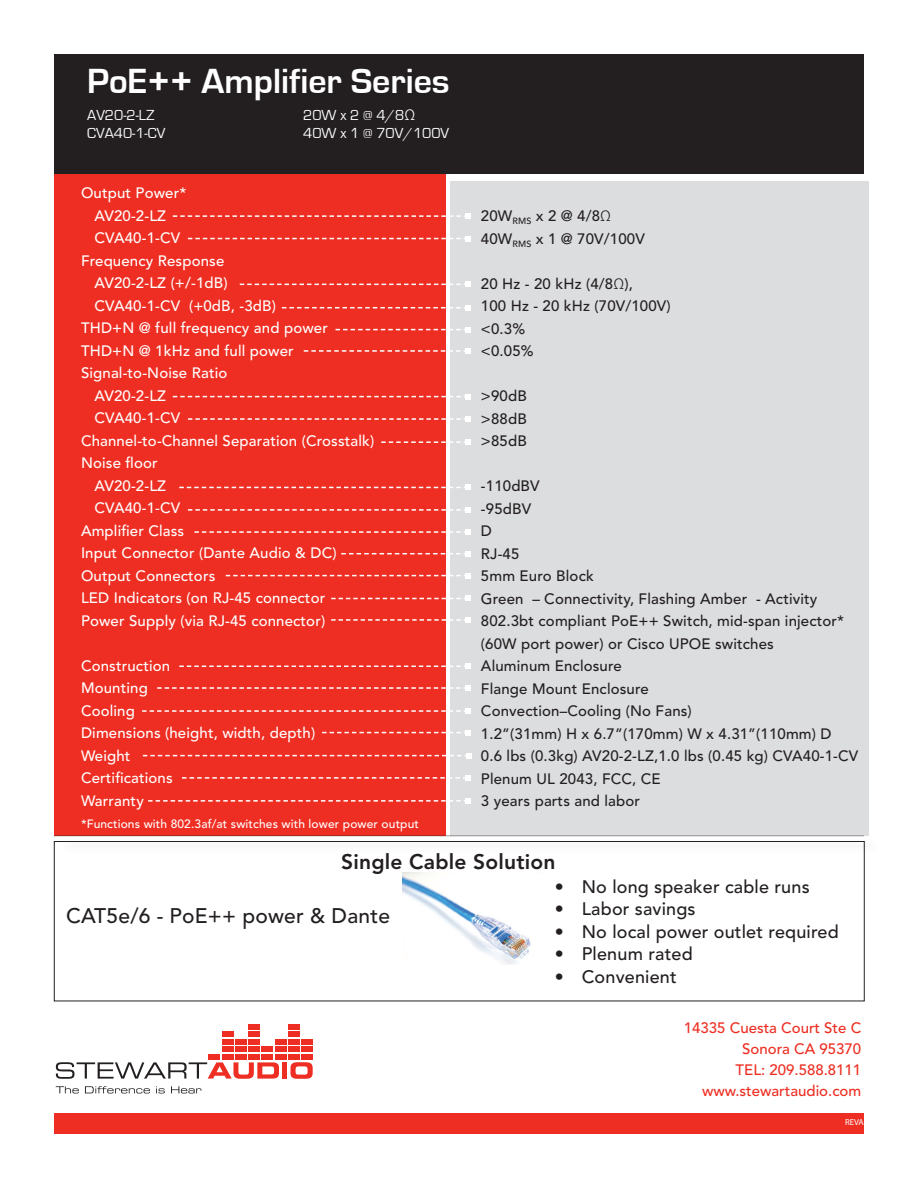
<style>
.page{position:relative;width:918px;height:1188px;background:#fff}
.page>*{position:absolute;margin:0;border:0;box-sizing:border-box;transform-origin:0 0}
.t1{font:700 36px "Eurostile";color:#fff}
.t2{font:500 21px "Avenir LT Std";letter-spacing:.01em;color:#231f20}
.t3{font:800 21px "Avenir LT Std";letter-spacing:.01em;color:#231f20}
.t4{font:500 18px "Avenir LT Std";letter-spacing:.01em;color:#231f20}
.t5{font:500 15px "Avenir LT Std";letter-spacing:.01em;color:#fff}
.t6{font:500 15px/22.5px "Avenir LT Std";letter-spacing:.01em;color:#231f20}
.t7{font:500 15px "Avenir LT Std";color:#ee2e22}
.t8{font:15px "Eurostile";color:#fff}
.t9{font:500 12px "Avenir LT Std";letter-spacing:.01em;color:#fff}
.t10{font:8.7px "Myriad Pro";color:#fff}
.s1{font-family:"Avenir LT Std"}
.s2{font-family:"Avenir LT Std";color:#231f20}
.s3{font-weight:400}
</style>
<div class="page">
<div style="left:451px;top:181px;width:418px;height:655px;background:#dcdddf"></div>
<div style="left:54px;top:170px;width:392px;height:666px;background:#ee2e22"></div>
<div style="left:54px;top:54px;width:810px;height:120px;background:#231f20"></div>
<svg style="left:56px;top:1062px;width:223px;height:17px"></svg>
<div style="left:282px;top:1062px;width:5px;height:17px;background:#ee2e22"></div>
<svg style="left:290px;top:1062px;width:23px;height:17px"></svg>
<svg style="left:56px;top:1086px;width:23px;height:7px"></svg>
<svg style="left:85px;top:1086px;width:65px;height:7px"></svg>
<svg style="left:156px;top:1086px;width:9px;height:7px"></svg>
<svg style="left:171px;top:1086px;width:30px;height:7px"></svg>
<div style="left:209px;top:1054px;width:11px;height:6px;background:#ee2e22"></div>
<div style="left:222px;top:1054px;width:12px;height:6px;background:#ee2e22"></div>
<div style="left:235px;top:1054px;width:12px;height:6px;background:#ee2e22"></div>
<div style="left:248px;top:1054px;width:12px;height:6px;background:#ee2e22"></div>
<div style="left:261px;top:1054px;width:12px;height:6px;background:#ee2e22"></div>
<div style="left:275px;top:1054px;width:11px;height:6px;background:#ee2e22"></div>
<div style="left:288px;top:1054px;width:12px;height:6px;background:#ee2e22"></div>
<div style="left:301px;top:1054px;width:12px;height:6px;background:#ee2e22"></div>
<div style="left:222px;top:1046px;width:12px;height:6px;background:#ee2e22"></div>
<div style="left:235px;top:1046px;width:12px;height:6px;background:#ee2e22"></div>
<div style="left:248px;top:1046px;width:12px;height:6px;background:#ee2e22"></div>
<div style="left:261px;top:1046px;width:12px;height:6px;background:#ee2e22"></div>
<div style="left:275px;top:1046px;width:11px;height:6px;background:#ee2e22"></div>
<div style="left:288px;top:1046px;width:12px;height:6px;background:#ee2e22"></div>
<div style="left:301px;top:1046px;width:12px;height:6px;background:#ee2e22"></div>
<div style="left:222px;top:1039px;width:12px;height:6px;background:#ee2e22"></div>
<div style="left:235px;top:1039px;width:12px;height:6px;background:#ee2e22"></div>
<div style="left:248px;top:1039px;width:12px;height:6px;background:#ee2e22"></div>
<div style="left:275px;top:1039px;width:11px;height:6px;background:#ee2e22"></div>
<div style="left:288px;top:1039px;width:12px;height:6px;background:#ee2e22"></div>
<div style="left:301px;top:1039px;width:12px;height:6px;background:#ee2e22"></div>
<div style="left:222px;top:1031px;width:12px;height:6px;background:#ee2e22"></div>
<div style="left:248px;top:1031px;width:12px;height:6px;background:#ee2e22"></div>
<div style="left:288px;top:1031px;width:12px;height:6px;background:#ee2e22"></div>
<div style="left:248px;top:1024px;width:12px;height:6px;background:#ee2e22"></div>
<div style="left:288px;top:1024px;width:12px;height:6px;background:#ee2e22"></div>
<div style="left:54px;top:1113px;width:810px;height:21px;background:#ee2e22"></div>
<svg style="left:282px;top:305px;width:189px;height:6px"></svg>
<svg style="left:336px;top:327px;width:135px;height:6px"></svg>
<svg style="left:304px;top:348px;width:167px;height:6px"></svg>
<svg style="left:173px;top:394px;width:298px;height:6px"></svg>
<svg style="left:188px;top:416px;width:283px;height:6px"></svg>
<svg style="left:381px;top:439px;width:90px;height:6px"></svg>
<svg style="left:179px;top:484px;width:292px;height:6px"></svg>
<svg style="left:188px;top:507px;width:283px;height:6px"></svg>
<svg style="left:194px;top:529px;width:277px;height:6px"></svg>
<svg style="left:341px;top:551px;width:130px;height:6px"></svg>
<svg style="left:226px;top:573px;width:245px;height:6px"></svg>
<svg style="left:331px;top:617px;width:140px;height:6px"></svg>
<svg style="left:173px;top:213px;width:298px;height:6px"></svg>
<svg style="left:188px;top:236px;width:283px;height:6px"></svg>
<svg style="left:331px;top:596px;width:140px;height:6px"></svg>
<svg style="left:240px;top:281px;width:231px;height:6px"></svg>
<div style="left:58px;top:838px;width:823px;height:17px;background:#fbfbfb"></div>
<hr style="left:54px;top:835px;width:810px;height:1px;background:#231f20">
<div style="left:54px;top:841px;width:810px;height:160px;border:1px solid #231f20"></div>
<img style="left:403px;top:872px;width:128px;height:93px">
<svg style="left:179px;top:663px;width:292px;height:6px"></svg>
<svg style="left:157px;top:685px;width:314px;height:6px"></svg>
<svg style="left:142px;top:708px;width:329px;height:6px"></svg>
<svg style="left:322px;top:730px;width:149px;height:6px"></svg>
<svg style="left:143px;top:753px;width:329px;height:6px"></svg>
<svg style="left:182px;top:775px;width:289px;height:6px"></svg>
<svg style="left:148px;top:798px;width:323px;height:6px"></svg>
<p class="t1" style="left:87px;top:62px;width:364px">PoE++ Amplifier Series</p>
<p class="t8" style="left:87px;top:107px;width:69px">AV20-2-LZ</p>
<p class="t8" style="left:303px;top:107px;width:124px">20W x 2 @ 4/8<span class="s1">Ω</span><span class="s2">Ω</span></p>
<p class="t8" style="left:87px;top:125px;width:80px">CVA40-1-CV</p>
<p class="t8" style="left:303px;top:125px;width:147px">40W x 1 @ 70V/100V</p>
<p class="t5" style="left:81px;top:184px;width:107px">Output Power*</p>
<p class="t5" style="left:94px;top:207px;width:73px">AV20-2-LZ</p>
<p class="t5" style="left:94px;top:229px;width:87px">CVA40-1-CV</p>
<p class="t5" style="left:81px;top:252px;width:145px">Frequency Response</p>
<p class="t5" style="left:94px;top:274px;width:135px">AV20-2-LZ (+/-1dB)</p>
<p class="t5" style="left:94px;top:297px;width:183px">CVA40-1-CV (+0dB, -3dB)</p>
<p class="t5" style="left:81px;top:319px;width:248px">THD+N @ full frequency and power</p>
<p class="t5" style="left:81px;top:342px;width:214px">THD+N @ 1kHz and full power</p>
<p class="t5" style="left:81px;top:364px;width:148px">Signal-to-Noise Ratio</p>
<p class="t5" style="left:94px;top:387px;width:73px">AV20-2-LZ</p>
<p class="t5" style="left:94px;top:409px;width:87px">CVA40-1-CV</p>
<p class="t5" style="left:81px;top:432px;width:295px">Channel-to-Channel Separation (Crosstalk)</p>
<p class="t5" style="left:81px;top:454px;width:78px">Noise floor</p>
<p class="t5" style="left:94px;top:477px;width:73px">AV20-2-LZ</p>
<p class="t5" style="left:94px;top:499px;width:87px">CVA40-1-CV</p>
<p class="t5" style="left:81px;top:522px;width:105px">Amplifier Class</p>
<p class="t5" style="left:81px;top:544px;width:257px">Input Connector (Dante Audio &amp; DC)</p>
<p class="t5" style="left:81px;top:567px;width:136px">Output Connectors</p>
<p class="t5" style="left:81px;top:589px;width:246px">LED Indicators (on RJ-45 connector</p>
<p class="t5" style="left:81px;top:612px;width:246px">Power Supply (via RJ-45 connector)</p>
<p class="t5" style="left:81px;top:657px;width:91px">Construction</p>
<p class="t5" style="left:81px;top:679px;width:68px">Mounting</p>
<p class="t5" style="left:81px;top:702px;width:55px">Cooling</p>
<p class="t5" style="left:81px;top:724px;width:236px">Dimensions (height, width, depth)</p>
<p class="t5" style="left:81px;top:747px;width:51px">Weight</p>
<p class="t5" style="left:81px;top:769px;width:93px">Certifications</p>
<p class="t5" style="left:81px;top:792px;width:64px">Warranty</p>
<p class="t9" style="left:81px;top:817px;width:339px">*Functions with 802.3af/at switches with lower power output</p>
<p class="t6" style="left:481px;top:205px;width:132px">20W<sub>RMS</sub> x 2 @ 4/8<span class="s3">Ω</span></p>
<p class="t6" style="left:481px;top:228px;width:165px">40W<sub>RMS</sub> x 1 @ 70V/100V</p>
<p class="t6" style="left:481px;top:273px;width:153px">20 Hz - 20 kHz (4/8<span class="s3">Ω</span>),</p>
<p class="t6" style="left:481px;top:295px;width:191px">100 Hz - 20 kHz (70V/100V)</p>
<p class="t6" style="left:481px;top:318px;width:46px">&lt;0.3%</p>
<p class="t6" style="left:481px;top:340px;width:54px">&lt;0.05%</p>
<p class="t6" style="left:481px;top:385px;width:47px">&gt;90dB</p>
<p class="t6" style="left:481px;top:408px;width:47px">&gt;88dB</p>
<p class="t6" style="left:481px;top:430px;width:47px">&gt;85dB</p>
<p class="t6" style="left:481px;top:475px;width:60px">-110dBV</p>
<p class="t6" style="left:481px;top:498px;width:52px">-95dBV</p>
<p class="t6" style="left:481px;top:520px;width:13px">D</p>
<p class="t6" style="left:481px;top:543px;width:40px">RJ-45</p>
<p class="t6" style="left:481px;top:565px;width:114px">5mm Euro Block</p>
<p class="t6" style="left:481px;top:588px;width:338px">Green – Connectivity, Flashing Amber - Activity</p>
<p class="t6" style="left:481px;top:610px;width:365px">802.3bt compliant PoE++ Switch, mid-span injector* (60W port power) or Cisco UPOE switches</p>
<p class="t6" style="left:481px;top:655px;width:142px">Aluminum Enclosure</p>
<p class="t6" style="left:481px;top:678px;width:169px">Flange Mount Enclosure</p>
<p class="t6" style="left:481px;top:700px;width:212px">Convection–Cooling (No Fans)</p>
<p class="t6" style="left:481px;top:723px;width:352px">1.2”(31mm) H x 6.7”(170mm) W x 4.31”(110mm) D</p>
<p class="t6" style="left:481px;top:745px;width:379px">0.6 lbs (0.3kg) AV20-2-LZ,1.0 lbs (0.45 kg) CVA40-1-CV</p>
<p class="t6" style="left:481px;top:768px;width:181px">Plenum UL 2043, FCC, CE</p>
<p class="t6" style="left:481px;top:790px;width:161px">3 years parts and labor</p>
<p class="t3" style="left:341px;top:849px;width:216px">Single Cable Solution</p>
<p class="t2" style="left:66px;top:903px;width:325px">CAT5e/6 - PoE++ power &amp; Dante</p>
<p class="t4" style="left:555px;top:876px;width:256px">• No long speaker cable runs</p>
<p class="t4" style="left:555px;top:899px;width:142px">• Labor savings</p>
<p class="t4" style="left:555px;top:921px;width:285px">• No local power outlet required</p>
<p class="t4" style="left:555px;top:944px;width:140px">• Plenum rated</p>
<p class="t4" style="left:555px;top:966px;width:124px">• Convenient</p>
<p class="t7" style="left:684px;top:1019px;width:179px">14335 Cuesta Court Ste C</p>
<p class="t7" style="left:742px;top:1040px;width:120px">Sonora CA 95370</p>
<p class="t7" style="left:736px;top:1061px;width:127px">TEL: 209.588.8111</p>
<p class="t7" style="left:702px;top:1082px;width:161px">www.stewartaudio.com</p>
<p class="t10" style="left:845px;top:1117px;width:20px">REVA</p>
</div>
